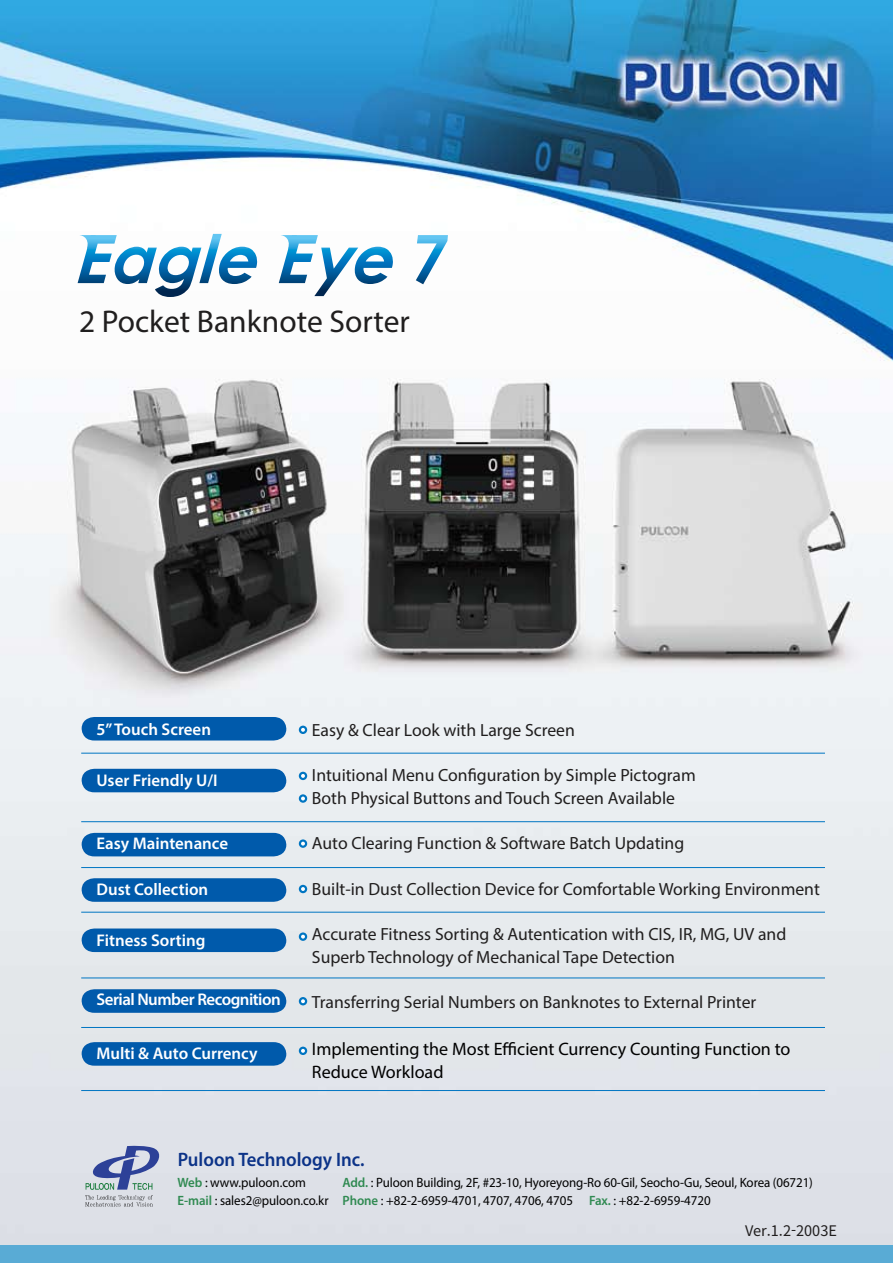
<style>
.page{position:relative;width:893px;height:1263px;background:#fff}
.page>*{position:absolute;margin:0;border:0;box-sizing:border-box;transform-origin:0 0}
.t1{font:31.5px "Myriad Pro";color:#201e1e}
.t2{font:600 19.5px "Myriad Pro";color:#0c3388;scale:.96 1}
.t3{font:18px/23.2px "Myriad Pro";color:#000}
.t4{font:17.7px/22.6px "Myriad Pro";color:#201e1e}
.t5{font:600 16.95px "Myriad Pro";color:#fff}
.t6{font:600 16.95px "Myriad Pro";letter-spacing:-.03em;color:#fff}
.t7{font:14.55px "Noto Sans CJ Kkr";color:#201e1e}
.t8{font:13.5px/18px "Myriad Pro";letter-spacing:-.005em;color:#000;scale:.96 1}
.s1{font-weight:600;color:#308a52}
</style>
<div class="page">
<img style="left:0;top:0;width:893px;height:1246px">
<div style="left:82px;top:717px;width:204px;height:23px;background:#005aab"></div>
<div style="left:82px;top:769px;width:204px;height:23px;background:#005aab"></div>
<div style="left:82px;top:833px;width:204px;height:23px;background:#005aab"></div>
<svg style="left:82px;top:878px;width:204px;height:24px;background:#095fad"></svg>
<svg style="left:82px;top:989px;width:204px;height:24px;background:#095fad"></svg>
<div style="left:82px;top:928px;width:204px;height:24px;background:#005aab"></div>
<div style="left:299px;top:726px;width:8px;height:8px;border:2px solid #0075c2;border-radius:50%"></div>
<div style="left:299px;top:772px;width:8px;height:8px;border:2px solid #0075c2;border-radius:50%"></div>
<div style="left:300px;top:795px;width:6px;height:7px;background:#fff;border-radius:50%"></div>
<div style="left:299px;top:794px;width:8px;height:9px;border:2px solid #0075c2;border-radius:50%"></div>
<div style="left:300px;top:840px;width:6px;height:7px;background:#fff;border-radius:50%"></div>
<div style="left:299px;top:839px;width:8px;height:9px;border:2px solid #0075c2;border-radius:50%"></div>
<div style="left:299px;top:885px;width:8px;height:8px;border:2px solid #0075c2;border-radius:50%"></div>
<div style="left:300px;top:933px;width:6px;height:7px;background:#fff;border-radius:50%"></div>
<div style="left:299px;top:932px;width:8px;height:9px;border:2px solid #0075c2;border-radius:50%"></div>
<div style="left:299px;top:997px;width:8px;height:8px;border:2px solid #0075c2;border-radius:50%"></div>
<div style="left:299px;top:1047px;width:8px;height:8px;border:2px solid #0075c2;border-radius:50%"></div>
<hr style="left:81px;top:753px;width:744px;height:1px;background:#0075c2">
<hr style="left:81px;top:821px;width:744px;height:1px;background:#0075c2">
<hr style="left:81px;top:867px;width:744px;height:1px;background:#0075c2">
<hr style="left:81px;top:912px;width:744px;height:1px;background:#0075c2">
<hr style="left:81px;top:978px;width:744px;height:1px;background:#0075c2">
<hr style="left:81px;top:1027px;width:744px;height:1px;background:#0075c2">
<hr style="left:81px;top:1090px;width:744px;height:1px;background:#0075c2">
<svg style="left:416px;top:235px;width:32px;height:49px"></svg>
<svg style="left:78px;top:234px;width:179px;height:63px"></svg>
<svg style="left:279px;top:235px;width:114px;height:61px"></svg>
<svg style="left:82px;top:1042px;width:204px;height:24px;background:#095fad"></svg>
<div style="left:0;top:1246px;width:893px;height:17px;background:#59abd5"></div>
<svg style="left:85px;top:1146px;width:77px;height:60px;background:#aab3cb"></svg>
<h1 class="t1" style="left:79px;top:302px;width:332px">2 Pocket Banknote Sorter</h1>
<p class="t5" style="left:97px;top:718px;width:116px">5” Touch Screen</p>
<p class="t5" style="left:97px;top:769px;width:122px">User Friendly U/I</p>
<p class="t5" style="left:97px;top:833px;width:133px">Easy Maintenance</p>
<p class="t5" style="left:97px;top:878px;width:113px">Dust Collection</p>
<p class="t5" style="left:97px;top:929px;width:110px">Fitness Sorting</p>
<p class="t6" style="left:97px;top:988px;width:186px">Serial Number Recognition</p>
<p class="t5" style="left:97px;top:1042px;width:163px">Multi &amp; Auto Currency</p>
<p class="t4" style="left:312px;top:718px;width:264px">Easy &amp; Clear Look with Large Screen</p>
<p class="t4" style="left:312px;top:764px;width:385px">Intuitional Menu Configuration by Simple Pictogram<br>Both Physical Buttons and Touch Screen Available</p>
<p class="t4" style="left:312px;top:832px;width:374px">Auto Clearing Function &amp; Software Batch Updating</p>
<p class="t4" style="left:312px;top:877px;width:509px">Built-in Dust Collection Device for Comfortable Working Environment</p>
<p class="t4" style="left:312px;top:923px;width:476px">Accurate Fitness Sorting &amp; Autentication with CIS, IR, MG, UV and<br>Superb Technology of Mechanical Tape Detection</p>
<p class="t4" style="left:312px;top:991px;width:446px">Transferring Serial Numbers on Banknotes to External Printer</p>
<p class="t3" style="left:312px;top:1037px;width:480px">Implementing the Most Efficient Currency Counting Function to<br>Reduce Workload</p>
<p class="t2" style="left:178px;top:1147px;width:196px">Puloon Technology Inc.</p>
<p class="t8" style="left:178px;top:1173px;width:135px"><span class="s1">Web</span> : www.puloon.com</p>
<p class="t8" style="left:178px;top:1173px;width:663px;text-indent:165px"><span class="s1">Add.</span> : Puloon Building, 2F, #23-10, Hyoreyong-Ro 60-Gil, Seocho-Gu, Seoul, Korea (06721)<br><span class="s1">E-mail</span> : sales2@puloon.co.kr <span class="s1">Phone</span> : +82-2-6959-4701, 4707, 4706, 4705 <span class="s1">Fax.</span> : +82-2-6959-4720</p>
<p class="t7" style="left:745px;top:1223px;width:94px">Ver.1.2-2003E</p>
</div>
